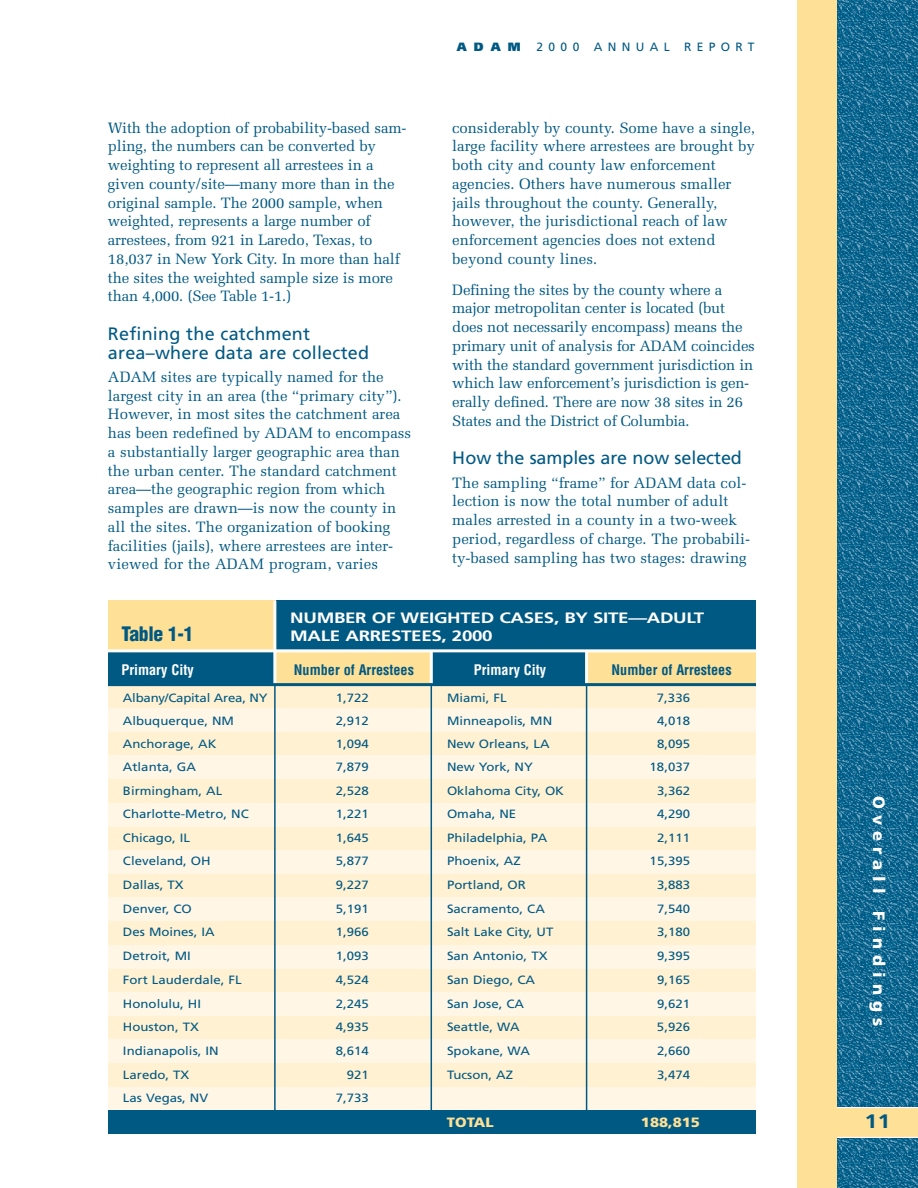
<style>
.page{position:relative;width:918px;height:1188px;background:#fff}
.page>*{position:absolute;margin:0;border:0;box-sizing:border-box;transform-origin:0 0}
.t1{font:900 condensed 19.5px "Helvetica";letter-spacing:-.015em;color:#005983}
.t2{font:700 19.5px "Frutiger";color:#005983;scale:1.2 1}
.t3{font:18px/18.8px "Frutiger";letter-spacing:.01em;color:#005983}
.t4{font:900 16.5px "Frutiger";letter-spacing:.365em;color:#fff}
.t5{font:15px/18.8px "Melior";color:#005983}
.t6{font:700 15px/18px "Frutiger";letter-spacing:-.015em;color:#fff;scale:1.25 1}
.t7{font:700 condensed 14.25px "Helvetica";color:#005983}
.t8{font:700 condensed 14.25px "Helvetica";color:#fff}
.t9{font:900 13.5px "Frutiger";color:#ffe097;scale:1.1 1}
.t10{font:12px "Frutiger";color:#005983;scale:1.1 1}
.t11{font:12px "Frutiger";letter-spacing:.445em;color:#005983}
.t12{font:900 12px "Frutiger";color:#005983}
</style>
<div class="page">
<div style="left:797px;top:0;width:41px;height:1188px;background:#ffe097"></div>
<img style="left:837px;top:0;width:81px;height:1188px">
<div style="left:837px;top:1107px;width:81px;height:30px;background:#ffe097"></div>
<hr style="left:837px;top:1107px;width:81px;height:1px;background:#fff">
<hr style="left:837px;top:1137px;width:81px;height:1px;background:#fff">
<div style="left:108px;top:651px;width:648px;height:482px;background:#fff1d2"></div>
<div style="left:108px;top:708px;width:648px;height:24px;background:#fff6e6"></div>
<div style="left:108px;top:756px;width:648px;height:23px;background:#fff6e6"></div>
<div style="left:108px;top:803px;width:648px;height:24px;background:#fff6e6"></div>
<div style="left:108px;top:850px;width:648px;height:24px;background:#fff6e6"></div>
<div style="left:108px;top:897px;width:648px;height:24px;background:#fff6e6"></div>
<div style="left:108px;top:945px;width:648px;height:23px;background:#fff6e6"></div>
<div style="left:108px;top:992px;width:648px;height:24px;background:#fff6e6"></div>
<div style="left:108px;top:1039px;width:648px;height:24px;background:#fff6e6"></div>
<div style="left:108px;top:1087px;width:648px;height:23px;background:#fff6e6"></div>
<div style="left:108px;top:1110px;width:648px;height:24px;background:#005983"></div>
<div style="left:275px;top:651px;width:481px;height:34px;background:#ffe097"></div>
<div style="left:432px;top:651px;width:155px;height:34px;background:#005983"></div>
<div style="left:108px;top:651px;width:167px;height:34px;background:#005983"></div>
<div style="left:276px;top:601px;width:480px;height:50px;background:#005983"></div>
<div style="left:108px;top:601px;width:167px;height:50px;background:#ffe097"></div>
<hr style="left:431px;top:651px;width:1px;height:481px;background:#005983">
<hr style="left:586px;top:651px;width:1px;height:481px;background:#005983">
<hr style="left:430px;top:651px;width:3px;height:33px;background:#fff">
<hr style="left:585px;top:651px;width:3px;height:33px;background:#fff">
<hr style="left:274px;top:651px;width:2px;height:481px;background:#005983">
<hr style="left:273px;top:601px;width:3px;height:83px;background:#fff">
<hr style="left:108px;top:649px;width:648px;height:3px;background:#fff">
<hr style="left:108px;top:683px;width:648px;height:3px;background:#005983">
<p class="t5" style="left:108px;top:120px;width:300px">With the adoption of probability-based sam&shy;pling, the numbers can be converted by weighting to represent all arrestees in a given county/site—many more than in the original sample. The 2000 sample, when weighted, represents a large number of arrestees, from 921 in Laredo, Texas, to 18,037 in New York City. In more than half the sites the weighted sample size is more than 4,000. (See Table 1-1.)</p>
<p class="t3" style="left:108px;top:326px;width:263px">Refining the catchment area–where data are collected</p>
<p class="t5" style="left:108px;top:369px;width:305px">ADAM sites are typically named for the largest city in an area (the “primary city”).<br>However, in most sites the catchment area has been redefined by ADAM to encompass a substantially larger geographic area than the urban center. The standard catchment area—the geographic region from which samples are drawn—is now the county in all the sites. The organization of booking facilities (jails), where arrestees are inter&shy;viewed for the ADAM program, varies</p>
<p class="t12" style="left:457px;top:42px;width:65px">ADAM</p>
<p class="t11" style="left:537px;top:42px;width:219px">2000 ANNUAL REPORT</p>
<p class="t5" style="left:452px;top:120px;width:304px">considerably by county. Some have a single, large facility where arrestees are brought by both city and county law enforcement agencies. Others have numerous smaller jails throughout the county. Generally, however, the jurisdictional reach of law enforcement agencies does not extend beyond county lines.</p>
<p class="t5" style="left:452px;top:282px;width:304px">Defining the sites by the county where a major metropolitan center is located (but does not necessarily encompass) means the primary unit of analysis for ADAM coincides with the standard government jurisdiction in which law enforcement’s jurisdiction is gen&shy;erally defined. There are now 38 sites in 26<br>States and the District of Columbia.</p>
<p class="t3" style="left:452px;top:450px;width:291px">How the samples are now selected</p>
<p class="t5" style="left:452px;top:475px;width:299px">The sampling “frame” for ADAM data col&shy;lection is now the total number of adult males arrested in a county in a two-week period, regardless of charge. The probabili&shy;ty-based sampling has two stages: drawing</p>
<h1 class="t1" style="left:122px;top:626px;width:73px">Table 1-1</h1>
<p class="t6" style="left:290px;top:610px;width:333px">NUMBER OF WEIGHTED CASES, BY SITE—ADULT<br>MALE ARRESTEES, 2000</p>
<p class="t8" style="left:122px;top:664px;width:74px">Primary City</p>
<p class="t7" style="left:294px;top:664px;width:122px">Number of Arrestees</p>
<p class="t8" style="left:474px;top:664px;width:74px">Primary City</p>
<p class="t7" style="left:612px;top:664px;width:122px">Number of Arrestees</p>
<p class="t10" style="left:123px;top:693px;width:133px">Albany/Capital Area, NY</p>
<p class="t10" style="left:336px;top:693px;width:32px">1,722</p>
<p class="t10" style="left:447px;top:693px;width:56px">Miami, FL</p>
<p class="t10" style="left:657px;top:693px;width:32px">7,336</p>
<p class="t10" style="left:123px;top:716px;width:102px">Albuquerque, NM</p>
<p class="t10" style="left:336px;top:716px;width:32px">2,912</p>
<p class="t10" style="left:447px;top:716px;width:97px">Minneapolis, MN</p>
<p class="t10" style="left:657px;top:716px;width:32px">4,018</p>
<p class="t10" style="left:123px;top:739px;width:86px">Anchorage, AK</p>
<p class="t10" style="left:336px;top:739px;width:32px">1,094</p>
<p class="t10" style="left:447px;top:739px;width:95px">New Orleans, LA</p>
<p class="t10" style="left:657px;top:739px;width:32px">8,095</p>
<p class="t10" style="left:123px;top:762px;width:68px">Atlanta, GA</p>
<p class="t10" style="left:336px;top:762px;width:32px">7,879</p>
<p class="t10" style="left:447px;top:762px;width:80px">New York, NY</p>
<p class="t10" style="left:650px;top:762px;width:38px">18,037</p>
<p class="t10" style="left:123px;top:786px;width:92px">Birmingham, AL</p>
<p class="t10" style="left:336px;top:786px;width:32px">2,528</p>
<p class="t10" style="left:447px;top:786px;width:108px">Oklahoma City, OK</p>
<p class="t10" style="left:657px;top:786px;width:32px">3,362</p>
<p class="t10" style="left:123px;top:809px;width:116px">Charlotte-Metro, NC</p>
<p class="t10" style="left:336px;top:809px;width:32px">1,221</p>
<p class="t10" style="left:447px;top:809px;width:65px">Omaha, NE</p>
<p class="t10" style="left:657px;top:809px;width:32px">4,290</p>
<p class="t10" style="left:123px;top:833px;width:62px">Chicago, IL</p>
<p class="t10" style="left:336px;top:833px;width:32px">1,645</p>
<p class="t10" style="left:447px;top:833px;width:93px">Philadelphia, PA</p>
<p class="t10" style="left:657px;top:833px;width:32px">2,111</p>
<p class="t10" style="left:123px;top:856px;width:81px">Cleveland, OH</p>
<p class="t10" style="left:336px;top:856px;width:32px">5,877</p>
<p class="t10" style="left:447px;top:856px;width:69px">Phoenix, AZ</p>
<p class="t10" style="left:650px;top:856px;width:38px">15,395</p>
<p class="t10" style="left:123px;top:880px;width:57px">Dallas, TX</p>
<p class="t10" style="left:336px;top:880px;width:32px">9,227</p>
<p class="t10" style="left:447px;top:880px;width:73px">Portland, OR</p>
<p class="t10" style="left:657px;top:880px;width:32px">3,883</p>
<p class="t10" style="left:123px;top:904px;width:64px">Denver, CO</p>
<p class="t10" style="left:336px;top:904px;width:32px">5,191</p>
<p class="t10" style="left:447px;top:904px;width:90px">Sacramento, CA</p>
<p class="t10" style="left:657px;top:904px;width:32px">7,540</p>
<p class="t10" style="left:123px;top:927px;width:85px">Des Moines, IA</p>
<p class="t10" style="left:336px;top:927px;width:32px">1,966</p>
<p class="t10" style="left:447px;top:927px;width:98px">Salt Lake City, UT</p>
<p class="t10" style="left:657px;top:927px;width:32px">3,180</p>
<p class="t10" style="left:123px;top:951px;width:63px">Detroit, MI</p>
<p class="t10" style="left:336px;top:951px;width:32px">1,093</p>
<p class="t10" style="left:447px;top:951px;width:93px">San Antonio, TX</p>
<p class="t10" style="left:657px;top:951px;width:32px">9,395</p>
<p class="t10" style="left:123px;top:975px;width:110px">Fort Lauderdale, FL</p>
<p class="t10" style="left:336px;top:975px;width:32px">4,524</p>
<p class="t10" style="left:447px;top:975px;width:81px">San Diego, CA</p>
<p class="t10" style="left:657px;top:975px;width:32px">9,165</p>
<p class="t10" style="left:123px;top:999px;width:72px">Honolulu, HI</p>
<p class="t10" style="left:336px;top:999px;width:32px">2,245</p>
<p class="t10" style="left:447px;top:999px;width:72px">San Jose, CA</p>
<p class="t10" style="left:657px;top:999px;width:32px">9,621</p>
<p class="t10" style="left:123px;top:1022px;width:70px">Houston, TX</p>
<p class="t10" style="left:336px;top:1022px;width:32px">4,935</p>
<p class="t10" style="left:447px;top:1022px;width:68px">Seattle, WA</p>
<p class="t10" style="left:657px;top:1022px;width:32px">5,926</p>
<p class="t10" style="left:123px;top:1046px;width:89px">Indianapolis, IN</p>
<p class="t10" style="left:336px;top:1046px;width:32px">8,614</p>
<p class="t10" style="left:447px;top:1046px;width:77px">Spokane, WA</p>
<p class="t10" style="left:657px;top:1046px;width:32px">2,660</p>
<p class="t10" style="left:123px;top:1070px;width:62px">Laredo, TX</p>
<p class="t10" style="left:347px;top:1070px;width:22px">921</p>
<p class="t10" style="left:447px;top:1070px;width:62px">Tucson, AZ</p>
<p class="t10" style="left:657px;top:1070px;width:32px">3,474</p>
<p class="t10" style="left:123px;top:1093px;width:79px">Las Vegas, NV</p>
<p class="t10" style="left:336px;top:1093px;width:32px">7,733</p>
<p class="t9" style="left:447px;top:1117px;width:44px">TOTAL</p>
<p class="t9" style="left:641px;top:1117px;width:55px">188,815</p>
<p class="t4" style="left:885px;top:796px;width:232px;rotate:90deg">Overall Findings</p>
<h1 class="t2" style="left:864px;top:1114px;width:23px">11</h1>
</div>
